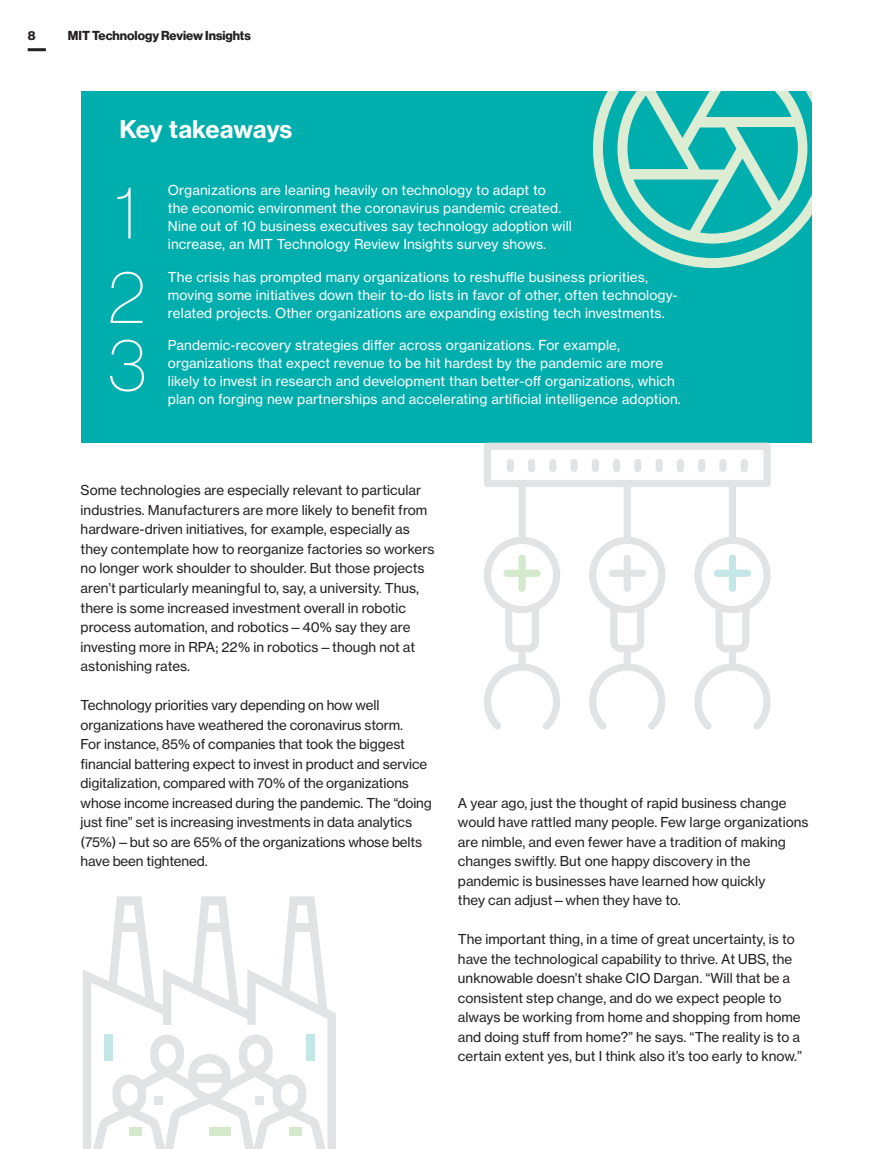
<style>
.page{position:relative;width:893px;height:1149px;background:#fff}
.page>*{position:absolute;margin:0;border:0;box-sizing:border-box;transform-origin:0 0}
.Key_Takeaways{font:70.5px "N Haas Grotesk DS Pro 25 Th";color:#fff}
.Key_Takeaways_Head{font:24px "N Haas Grotesk TX Std 75 Bd";letter-spacing:-.01em;color:#fff}
.Feature_Text_w_o_ind{font:13.5px/19.5px "N Haas Grotesk TX Std 55 Rg";color:#231f20}
.Key_Takeaways-2{font:13.5px/18px "N Haas Grotesk TX Std 55 Rg";letter-spacing:.01em;color:#fff}
.t1{font:12.75px "N Haas Grotesk DS Std 75 Bd";color:#231f20}
</style>
<div class="page">
<hr style="left:28px;top:48px;width:18px;height:3px;background:#231f20">
<div style="left:81px;top:91px;width:731px;height:351px;background:#00afad"></div>
<svg style="left:593px;top:91px;width:219px;height:177px"></svg>
<svg style="left:480px;top:442px;width:294px;height:287px"></svg>
<div style="left:741px;top:459px;width:7px;height:13px;background:#e2e3e4;border-radius:4px"></div>
<div style="left:719px;top:459px;width:7px;height:13px;background:#e2e3e4;border-radius:4px"></div>
<div style="left:698px;top:459px;width:7px;height:13px;background:#e2e3e4;border-radius:4px"></div>
<div style="left:677px;top:459px;width:7px;height:13px;background:#e2e3e4;border-radius:4px"></div>
<div style="left:656px;top:459px;width:7px;height:13px;background:#e2e3e4;border-radius:4px"></div>
<div style="left:634px;top:459px;width:7px;height:13px;background:#e2e3e4;border-radius:4px"></div>
<div style="left:613px;top:459px;width:7px;height:13px;background:#e2e3e4;border-radius:4px"></div>
<div style="left:592px;top:459px;width:7px;height:13px;background:#e2e3e4;border-radius:4px"></div>
<div style="left:570px;top:459px;width:8px;height:13px;background:#e2e3e4;border-radius:4px"></div>
<div style="left:549px;top:459px;width:7px;height:13px;background:#e2e3e4;border-radius:4px"></div>
<div style="left:528px;top:459px;width:7px;height:13px;background:#e2e3e4;border-radius:4px"></div>
<div style="left:507px;top:459px;width:7px;height:13px;background:#e2e3e4;border-radius:4px"></div>
<svg style="left:83px;top:896px;width:253px;height:252px"></svg>
<p class="t1" style="left:28px;top:28px;width:9px">8</p>
<p class="t1" style="left:68px;top:28px;width:184px">MIT Technology Review Insights</p>
<p class="Key_Takeaways_Head" style="left:119px;top:114px;width:175px">Key takeaways</p>
<p class="Key_Takeaways" style="left:115px;top:174px;width:23px">1</p>
<p class="Key_Takeaways" style="left:108px;top:258px;width:38px">2</p>
<p class="Key_Takeaways" style="left:108px;top:326px;width:39px">3</p>
<p class="Key_Takeaways-2" style="left:168px;top:181px;width:406px">Organizations are leaning heavily on technology to adapt to<br>the economic environment the coronavirus pandemic created.<br>Nine out of 10 business executives say technology adoption will increase, an MIT Technology Review Insights survey shows.</p>
<p class="Key_Takeaways-2" style="left:168px;top:267px;width:511px">The crisis has prompted many organizations to reshuffle business priorities, moving some initiatives down their to-do lists in favor of other, often technology&shy;related projects. Other organizations are expanding existing tech investments.</p>
<p class="Key_Takeaways-2" style="left:168px;top:336px;width:514px">Pandemic-recovery strategies differ across organizations. For example, organizations that expect revenue to be hit hardest by the pandemic are more likely to invest in research and development than better-off organizations, which plan on forging new partnerships and accelerating artificial intelligence adoption.</p>
<p class="Feature_Text_w_o_ind" style="left:81px;top:480px;width:355px">Some technologies are especially relevant to particular industries. Manufacturers are more likely to benefit from hardware-driven initiatives, for example, especially as they contemplate how to reorganize factories so workers no longer work shoulder to shoulder. But those projects aren’t particularly meaningful to, say, a university. Thus, there is some increased investment overall in robotic process automation, and robotics—40% say they are investing more in RPA; 22% in robotics—though not at astonishing rates.</p>
<p class="Feature_Text_w_o_ind" style="left:81px;top:695px;width:353px">Technology priorities vary depending on how well organizations have weathered the coronavirus storm.<br>For instance, 85% of companies that took the biggest financial battering expect to invest in product and service digitalization, compared with 70% of the organizations whose income increased during the pandemic. The “doing just fine” set is increasing investments in data analytics (75%)—but so are 65% of the organizations whose belts have been tightened.</p>
<p class="Feature_Text_w_o_ind" style="left:458px;top:792px;width:352px">A year ago, just the thought of rapid business change would have rattled many people. Few large organizations are nimble, and even fewer have a tradition of making changes swiftly. But one happy discovery in the pandemic is businesses have learned how quickly<br>they can adjust—when they have to.</p>
<p class="Feature_Text_w_o_ind" style="left:458px;top:929px;width:346px">The important thing, in a time of great uncertainty, is to have the technological capability to thrive. At UBS, the unknowable doesn’t shake CIO Dargan. “Will that be a consistent step change, and do we expect people to always be working from home and shopping from home and doing stuff from home?” he says. “The reality is to a certain extent yes, but I think also it’s too early to know.”</p>
</div>
